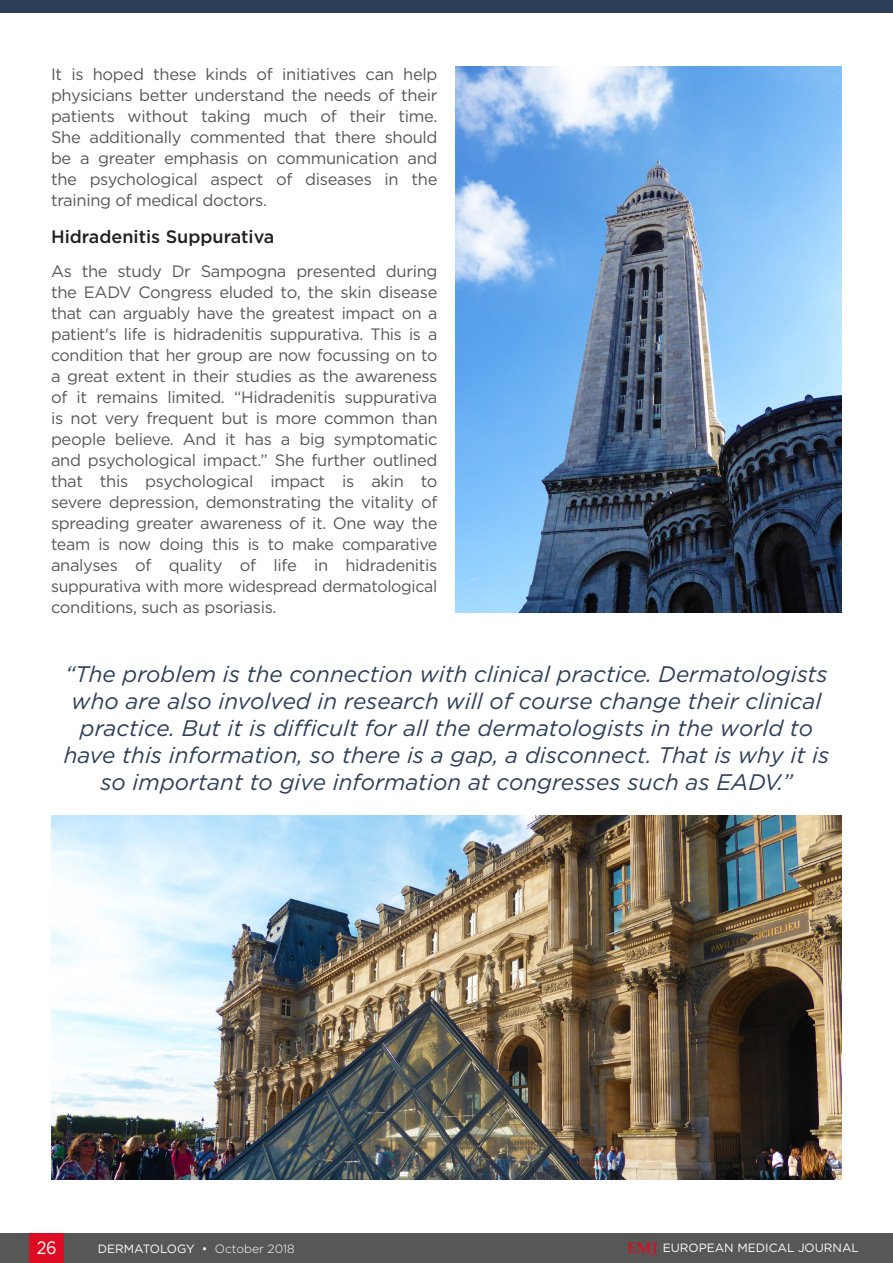
<style>
.page{position:relative;width:893px;height:1263px;background:#fff}
.page>*{position:absolute;margin:0;border:0;box-sizing:border-box;transform-origin:0 0}
.t1{font:italic 22.5px/27px "Gotham";color:#2e3f58;text-align:center}
.T2__Congress_Headin{font:500 18px "Gotham";color:#231f20}
.t2{font:18px "Gotham";color:#fff;scale:.9 1}
.Body_Text{font:16.5px/21px "Gotham";letter-spacing:-.02em;color:#575756;text-align:justify}
.t3{font:12px "Gotham";color:#fff}
.s1{font-weight:300}
.s2{font-family:"Palatino Linotype";font-weight:700;font-size:15px;color:#dc0c23}
</style>
<div class="page">
<div style="left:0;top:1233px;width:893px;height:30px;background:#575756"></div>
<div style="left:30px;top:1233px;width:34px;height:30px;background:#dc0c23"></div>
<img style="left:51px;top:816px;width:791px;height:363px">
<img style="left:455px;top:67px;width:387px;height:545px">
<div style="left:0;top:0;width:893px;height:13px;background:#2e3f58"></div>
<p class="Body_Text" style="left:51px;top:63px;width:388px">It is hoped these kinds of initiatives can help physicians better understand the needs of their patients without taking much of their time.<br>She additionally commented that there should be a greater emphasis on communication and the psychological aspect of diseases in the training of medical doctors.</p>
<p class="T2__Congress_Headin" style="left:51px;top:225px;width:225px">Hidradenitis Suppurativa</p>
<p class="Body_Text" style="left:51px;top:260px;width:388px">As the study Dr Sampogna presented during the EADV Congress eluded to, the skin disease that can arguably have the greatest impact on a patient's life is hidradenitis suppurativa. This is a condition that her group are now focussing on to a great extent in their studies as the awareness of it remains limited. “Hidradenitis suppurativa is not very frequent but is more common than people believe. And it has a big symptomatic and psychological impact.” She further outlined that this psychological impact is akin to severe depression, demonstrating the vitality of spreading greater awareness of it. One way the team is now doing this is to make comparative analyses of quality of life in hidradenitis suppurativa with more widespread dermatological conditions, such as psoriasis.</p>
<p class="t1" style="left:64px;top:660px;width:767px">“The problem is the connection with clinical practice. Dermatologists who are also involved in research will of course change their clinical practice. But it is difficult for all the dermatologists in the world to have this information, so there is a gap, a disconnect. That is why it is so important to give information at congresses such as EADV.”</p>
<p class="t2" style="left:37px;top:1236px;width:24px">26</p>
<p class="t3" style="left:98px;top:1241px;width:198px">DERMATOLOGY • <span class="s1">October 2018</span></p>
<p class="t3" style="left:627px;top:1240px;width:233px"><span class="s2">EMJ</span> EUROPEAN MEDICAL JOURNAL</p>
</div>
